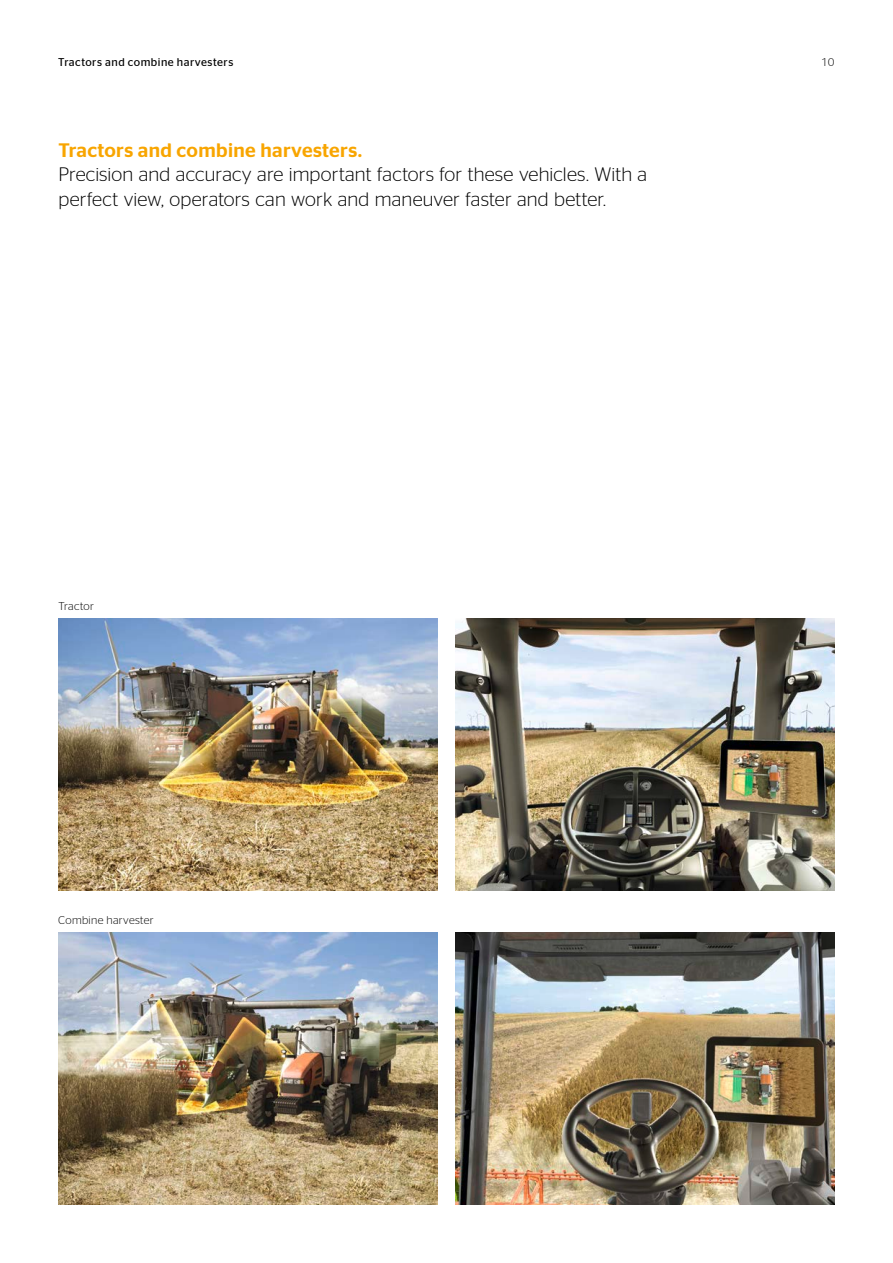
<style>
.page{position:relative;width:893px;height:1263px;background:#fff}
.page>*{position:absolute;margin:0;border:0;box-sizing:border-box;transform-origin:0 0}
.t1{font:300 19.5px/24.8px "Continental Stag Sans";letter-spacing:.01em;color:#000}
.t2{font:500 19.5px "Continental Stag Sans";letter-spacing:.02em;color:#f8a500}
.t3{font:11.25px "Continental Stag Sans";letter-spacing:.045em;color:#000}
.t4{font:300 11.25px "Continental Stag Sans";letter-spacing:.03em;color:#000}
</style>
<div class="page">
<img style="left:58px;top:932px;width:380px;height:272px">
<img style="left:58px;top:619px;width:380px;height:272px">
<img style="left:455px;top:932px;width:379px;height:272px">
<img style="left:455px;top:619px;width:379px;height:272px">
<p class="t3" style="left:58px;top:56px;width:177px">Tractors and combine harvesters</p>
<p class="t4" style="left:821px;top:56px;width:15px">10</p>
<p class="t2" style="left:58px;top:139px;width:305px">Tractors and combine harvesters.</p>
<p class="t1" style="left:58px;top:162px;width:590px">Precision and accuracy are important factors for these vehicles. With a perfect view, operators can work and maneuver faster and better.</p>
<p class="t4" style="left:58px;top:600px;width:37px">Tractor</p>
<p class="t4" style="left:58px;top:914px;width:97px">Combine harvester</p>
</div>
